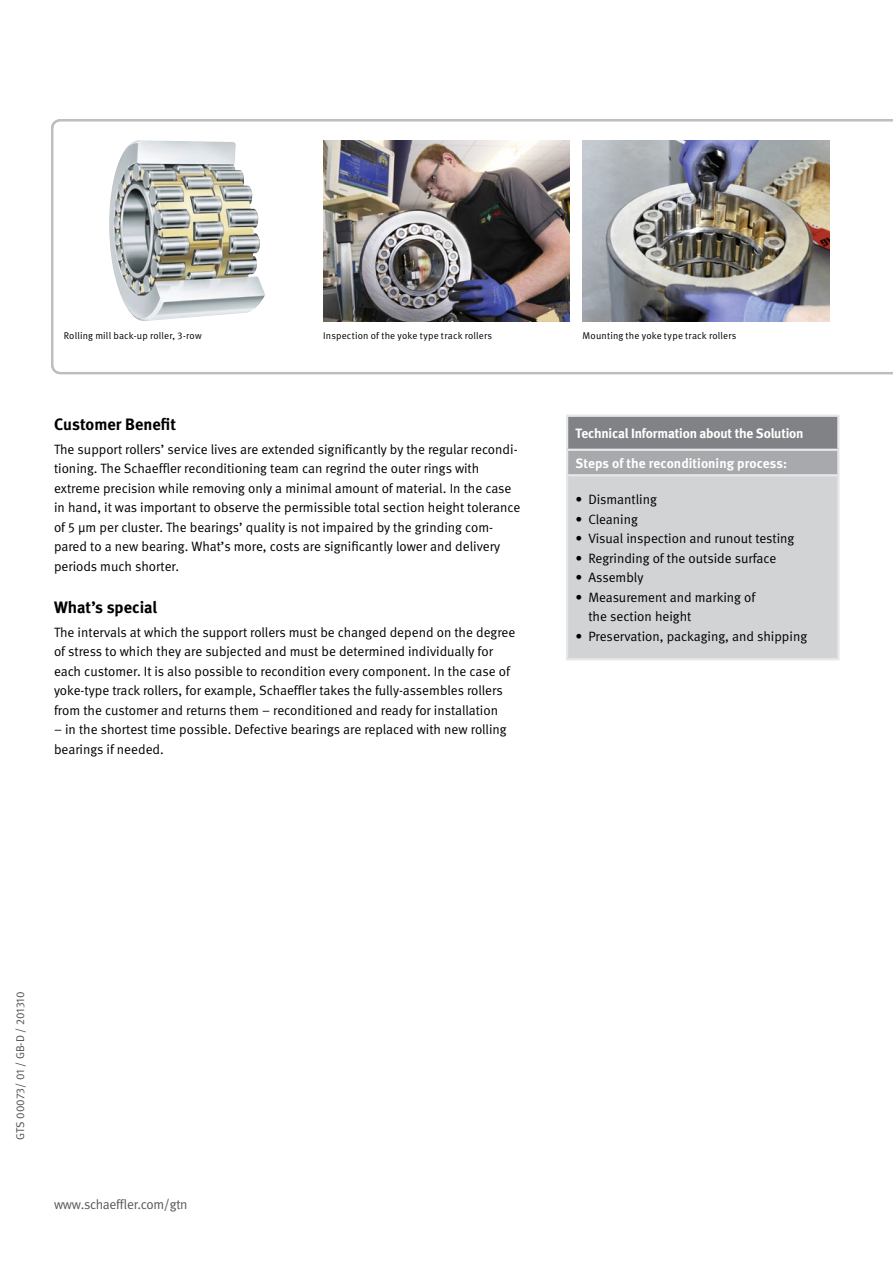
<style>
.page{position:relative;width:893px;height:1263px;background:#fff}
.page>*{position:absolute;margin:0;border:0;box-sizing:border-box;transform-origin:0 0}
.t1{font:700 16.5px "Meta";letter-spacing:-.005em;color:#000}
.t2{font:13.5px/19.5px "Meta Normal";color:#000}
.t3{font:700 13.5px "Meta";letter-spacing:-.005em;color:#fff}
.t4{font:13.5px "Meta Normal";letter-spacing:-.02em;color:#58595b}
.t5{font:11.25px "Meta Normal Caps Expert";color:#4d4d4f}
.t6{font:9.75px "Meta Normal";letter-spacing:.02em;color:#000}
.s1{font-family:"Meta Normal Caps Expert"}
.s2{font-family:"Meta Normal"}
</style>
<div class="page">
<svg style="left:51px;top:119px;width:842px;height:256px"></svg>
<div style="left:64px;top:140px;width:246px;height:181px;background:#fff"></div>
<div style="left:567px;top:416px;width:271px;height:34px;background:#808285"></div>
<div style="left:567px;top:450px;width:271px;height:25px;background:#a7a9ac"></div>
<div style="left:567px;top:475px;width:271px;height:184px;background:#d1d3d4"></div>
<hr style="left:566px;top:449px;width:273px;height:2px;background:#e6e7e8">
<hr style="left:566px;top:474px;width:273px;height:2px;background:#e6e7e8">
<hr style="left:566px;top:658px;width:273px;height:2px;background:#e6e7e8">
<hr style="left:566px;top:415px;width:273px;height:2px;background:#e6e7e8">
<hr style="left:566px;top:417px;width:2px;height:32px;background:#e6e7e8">
<hr style="left:837px;top:417px;width:2px;height:32px;background:#e6e7e8">
<hr style="left:566px;top:451px;width:2px;height:23px;background:#e6e7e8">
<hr style="left:837px;top:451px;width:2px;height:23px;background:#e6e7e8">
<hr style="left:566px;top:476px;width:2px;height:182px;background:#e6e7e8">
<hr style="left:837px;top:476px;width:2px;height:182px;background:#e6e7e8">
<img style="left:109px;top:140px;width:156px;height:181px">
<img style="left:323px;top:140px;width:247px;height:181px">
<img style="left:583px;top:140px;width:246px;height:181px">
<p class="t6" style="left:64px;top:330px;width:139px">Rolling mill back-up roller, <span class="s1">3</span>-row</p>
<p class="t6" style="left:323px;top:330px;width:170px">Inspection of the yoke type track rollers</p>
<p class="t6" style="left:583px;top:330px;width:155px">Mounting the yoke type track rollers</p>
<p class="t1" style="left:54px;top:414px;width:124px">Customer Benefit</p>
<p class="t2" style="left:54px;top:439px;width:468px">The support rollers’ service lives are extended significantly by the regular recondi&shy;tioning. The Schaeffler reconditioning team can regrind the outer rings with extreme precision while removing only a minimal amount of material. In the case in hand, it was important to observe the permissible total section height tolerance of <span class="s1">5</span> μm per cluster. The bearings’ quality is not impaired by the grinding com&shy;pared to a new bearing. What’s more, costs are significantly lower and delivery periods much shorter.</p>
<p class="t1" style="left:54px;top:597px;width:105px">What’s special</p>
<p class="t2" style="left:54px;top:622px;width:463px">The intervals at which the support rollers must be changed depend on the degree of stress to which they are subjected and must be determined individually for each customer. It is also possible to recondition every component. In the case of yoke-type track rollers, for example, Schaeffler takes the fully-assembles rollers from the customer and returns them – reconditioned and ready for installation</p>
<p class="t2" style="left:54px;top:720px;width:454px">– in the shortest time possible. Defective bearings are replaced with new rolling bearings if needed.</p>
<p class="t3" style="left:576px;top:425px;width:229px">Technical Information about the Solution</p>
<p class="t3" style="left:576px;top:455px;width:213px">Steps of the reconditioning process:</p>
<p class="t2" style="left:576px;top:490px;width:83px">• Dismantling</p>
<p class="t2" style="left:576px;top:509px;width:64px">• Cleaning</p>
<p class="t2" style="left:576px;top:529px;width:220px">• Visual inspection and runout testing</p>
<p class="t2" style="left:576px;top:548px;width:202px">• Regrinding of the outside surface</p>
<p class="t2" style="left:576px;top:568px;width:69px">• Assembly</p>
<p class="t2" style="left:588px;top:587px;width:168px;text-indent:-13px">• Measurement and marking of the section height</p>
<p class="t2" style="left:576px;top:626px;width:233px">• Preservation, packaging, and shipping</p>
<p class="t5" style="left:14px;top:1139px;width:149px;rotate:-90deg"><span class="s2">GTS</span> 00073<span class="s2">/</span> 01 <span class="s2">/ GB-D /</span> 201310</p>
<p class="t4" style="left:54px;top:1196px;width:135px">www.schaeffler.com/gtn</p>
</div>
